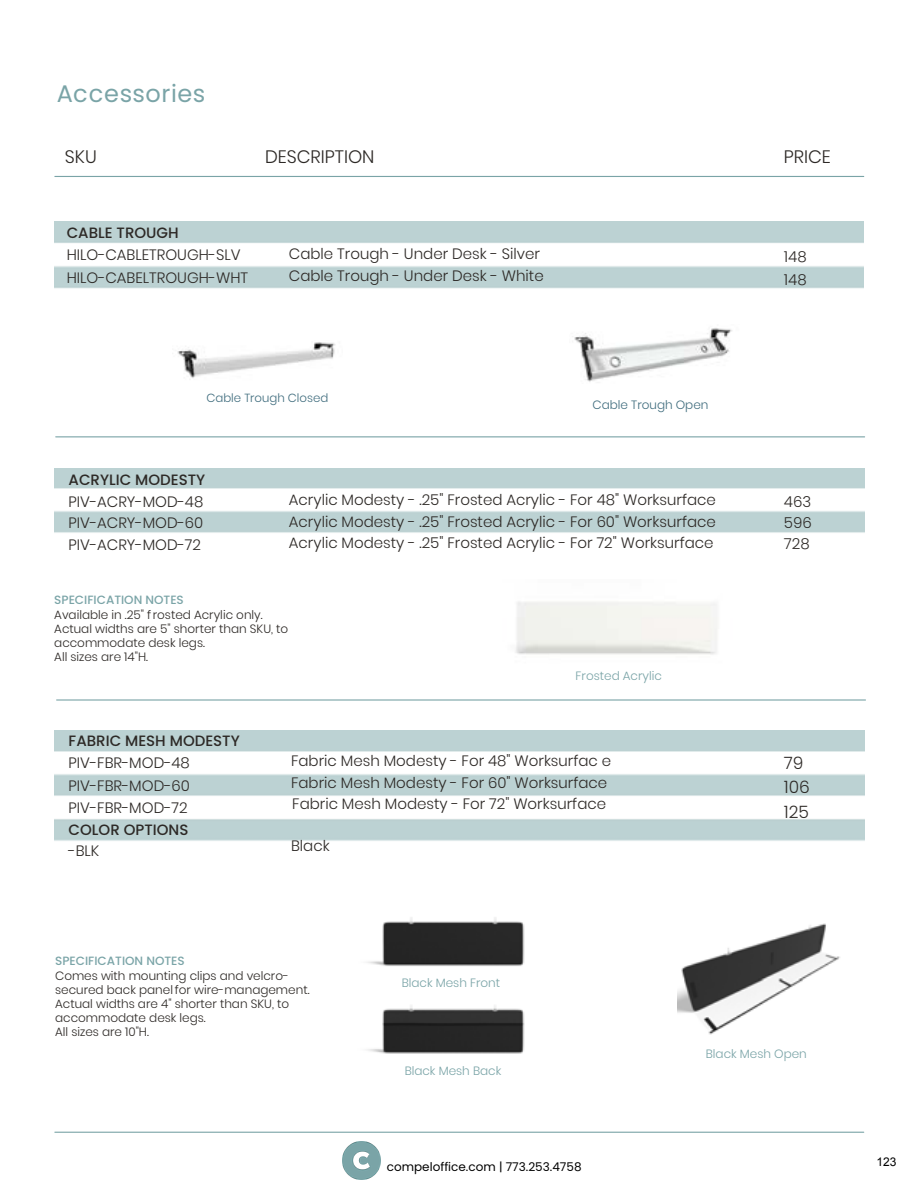
<style>
.page{position:relative;width:918px;height:1188px;background:#fff}
.page>*{position:absolute;margin:0;border:0;box-sizing:border-box;transform-origin:0 0}
.t1{font:24px "Poppins";letter-spacing:.025em;color:#7aa4a7}
.t2{font:300 18px "Poppins";color:#2d2926}
.t3{font:300 16.95px/24.2px "Poppins";color:#2d2926}
.t4{font:300 15px/21.3px "Poppins";color:#2d2926;text-align:justify}
.t5{font:500 15px "Poppins";color:#2d2926}
.t6{font:300 12px/14px "Poppins";color:#2d2926}
.t7{font:300 12px "Poppins";color:#7aa4a7}
.t8{font:500 12px "Poppins";color:#7aa4a7}
.t9{font:12px "Poppins";color:#000}
.t10{font:300 12px "Poppins";color:#3f6c7d}
.t11{font:12px "Arial";color:#000}
.t12{font:300 11.7px "Poppins";color:#3f6c7d}
</style>
<div class="page">
<hr style="left:57px;top:699px;width:809px;height:2px;background:#7aa4a7">
<img style="left:678px;top:923px;width:162px;height:112px">
<img style="left:367px;top:917px;width:158px;height:49px">
<hr style="left:55px;top:176px;width:809px;height:1px;background:#7aa4a7">
<hr style="left:55px;top:1132px;width:809px;height:1px;background:#7aa4a7">
<img style="left:342px;top:1142px;width:39px;height:38px">
<img style="left:574px;top:328px;width:158px;height:54px">
<img style="left:177px;top:342px;width:159px;height:36px">
<hr style="left:56px;top:436px;width:809px;height:1px;background:#7aa4a7">
<img style="left:367px;top:1005px;width:158px;height:49px">
<h1 class="t1" style="left:57px;top:80px;width:150px">Accessories</h1>
<p class="t2" style="left:65px;top:146px;width:33px">SKU</p>
<p class="t2" style="left:265px;top:146px;width:111px">DESCRIPTION</p>
<p class="t2" style="left:784px;top:146px;width:49px">PRICE</p>
<p class="t5" style="left:67px;top:224px;width:114px">CABLE TROUGH</p>
<p class="t4" style="left:67px;top:244px;width:183px;line-height:22.5px">HILO-CABLETROUGH-SLV<br>HILO-CABELTROUGH-WHT</p>
<p class="t4" style="left:289px;top:244px;width:256px">Cable Trough - Under Desk - Silver<br>Cable Trough - Under Desk - White</p>
<p class="t4" style="left:784px;top:246px;width:24px;line-height:22.5px">148<br>148</p>
<p class="t12" style="left:207px;top:391px;width:123px">Cable Trough Closed</p>
<p class="t10" style="left:593px;top:398px;width:117px">Cable Trough Open</p>
<p class="t5" style="left:69px;top:471px;width:138px">ACRYLIC MODESTY</p>
<p class="t4" style="left:69px;top:490px;width:136px;line-height:21.9px">PIV-ACRY-MOD-48<br>PIV-ACRY-MOD-60<br>PIV-ACRY-MOD-72</p>
<p class="t4" style="left:289px;top:490px;width:428px">Acrylic Modesty - .25" Frosted Acrylic - For 48" Worksurface Acrylic Modesty - .25" Frosted Acrylic - For 60" Worksurface Acrylic Modesty - .25" Frosted Acrylic - For 72" Worksurface</p>
<p class="t4" style="left:784px;top:491px;width:30px">463<br>596<br>728</p>
<p class="t8" style="left:54px;top:593px;width:131px">SPECIFICATION NOTES</p>
<p class="t6" style="left:54px;top:608px;width:236px">Available in .25" frosted Acrylic only.<br>Actual widths are 5" shorter than SKU, to accommodate desk legs.<br>All sizes are 14"H.</p>
<p class="t7" style="left:576px;top:669px;width:88px">Frosted Acrylic</p>
<p class="t5" style="left:69px;top:732px;width:173px">FABRIC MESH MODESTY</p>
<p class="t4" style="left:69px;top:752px;width:123px;line-height:22.5px">PIV-FBR-MOD-48<br>PIV-FBR-MOD-60<br>PIV-FBR-MOD-72</p>
<p class="t5" style="left:69px;top:821px;width:121px">COLOR OPTIONS</p>
<p class="t4" style="left:69px;top:840px;width:32px">-BLK</p>
<p class="t4" style="left:291px;top:751px;width:322px;text-align:left">Fabric Mesh Modesty - For 48" Worksurfac e<br>Fabric Mesh Modesty - For 60" Worksurface<br>Fabric Mesh Modesty - For 72" Worksurface</p>
<p class="t4" style="left:291px;top:835px;width:40px">Black</p>
<p class="t8" style="left:55px;top:954px;width:131px">SPECIFICATION NOTES</p>
<p class="t6" style="left:55px;top:969px;width:256px">Comes with mounting clips and velcro&shy;secured back panel for wire-management.<br>Actual widths are 4" shorter than SKU, to accommodate desk legs.<br>All sizes are 10"H.</p>
<p class="t7" style="left:402px;top:976px;width:100px">Black Mesh Front</p>
<p class="t7" style="left:405px;top:1064px;width:98px">Black Mesh Back</p>
<p class="t9" style="left:387px;top:1160px;width:196px">compeloffice.com | 773.253.4758</p>
<p class="t3" style="left:784px;top:751px;width:28px">79<br>106<br>125</p>
<p class="t7" style="left:706px;top:1047px;width:103px">Black Mesh Open</p>
<p class="t11" style="left:876px;top:1154px;width:22px">123</p>
</div>
